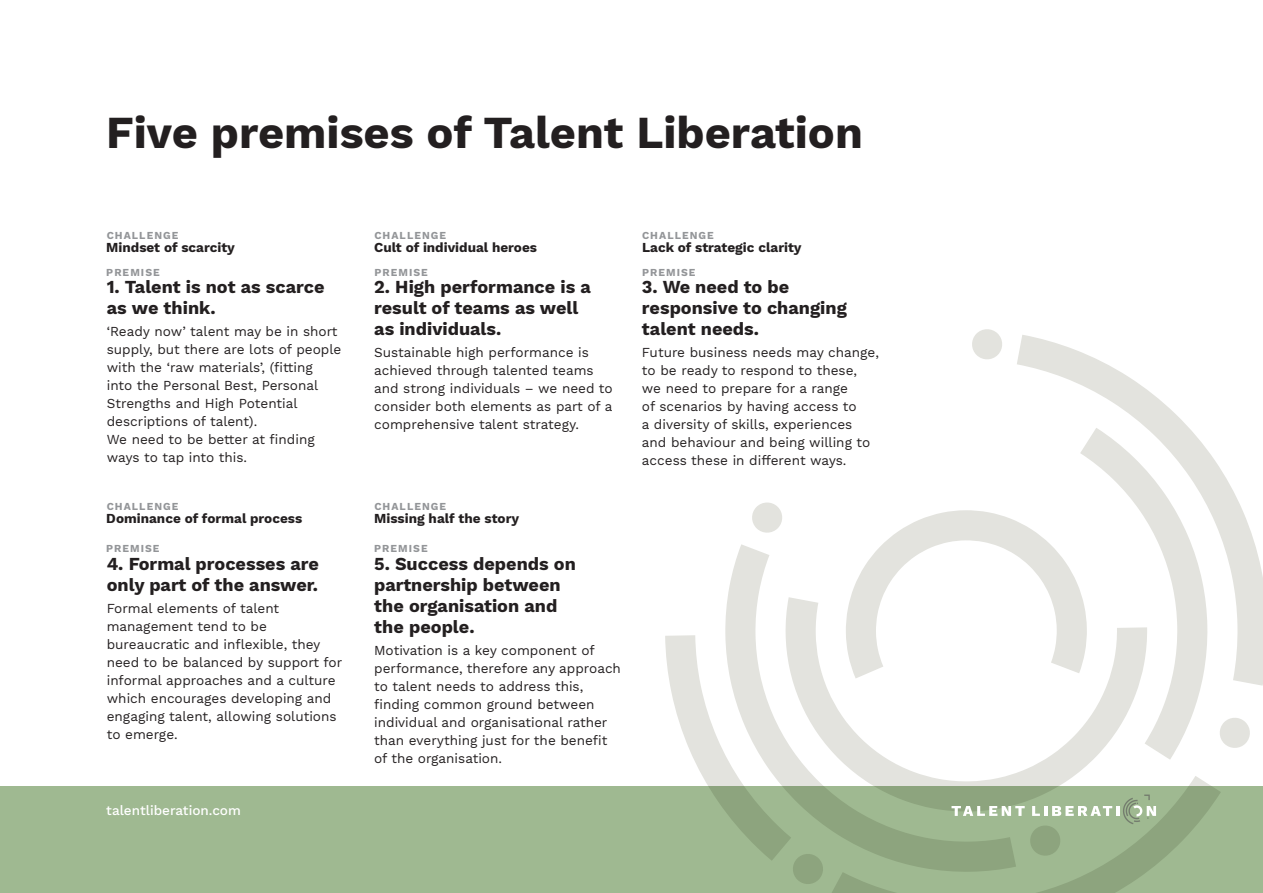
<style>
.page{position:relative;width:1263px;height:893px;background:#fff}
.page>*{position:absolute;margin:0;border:0;box-sizing:border-box;transform-origin:0 0}
.t1{font:700 45px "Work Sans";color:#231f20}
.sub_title{font:700 18px/21px "Work Sans";color:#231f20}
.t2{font:13.5px/18px "Work Sans";color:#231f20}
.body___bold{font:700 13.5px "Work Sans";color:#231f20}
.t3{font:500 13.5px "Work Sans";color:#fff}
.resources{font:700 10.5px "Work Sans";letter-spacing:.1em;color:#939598}
</style>
<div class="page">
<svg style="left:665px;top:335px;width:598px;height:452px"></svg>
<svg style="left:725px;top:428px;width:482px;height:359px"></svg>
<svg style="left:785px;top:597px;width:362px;height:190px"></svg>
<svg style="left:846px;top:510px;width:241px;height:168px"></svg>
<svg style="left:750px;top:501px;width:34px;height:33px"></svg>
<svg style="left:1218px;top:716px;width:33px;height:33px"></svg>
<svg style="left:970px;top:329px;width:34px;height:32px"></svg>
<div style="left:0;top:787px;width:1263px;height:106px;background:#9fb991"></div>
<svg style="left:951px;top:794px;width:205px;height:63px"></svg>
<p class="t1" style="left:106px;top:107px;width:758px">Five premises of Talent Liberation</p>
<p class="resources" style="left:107px;top:229px;width:73px">CHALLENGE</p>
<p class="resources" style="left:374px;top:229px;width:73px">CHALLENGE</p>
<p class="resources" style="left:642px;top:229px;width:73px">CHALLENGE</p>
<p class="body___bold" style="left:106px;top:239px;width:130px">Mindset of scarcity</p>
<p class="sub_title" style="left:107px;top:277px;width:219px">1. Talent is not as scarce as we think.</p>
<p class="t2" style="left:107px;top:323px;width:236px">‘Ready now’ talent may be in short supply, but there are lots of people with the ‘raw materials’, (fitting into the Personal Best, Personal<br>Strengths and High Potential descriptions of talent).<br>We need to be better at finding ways to tap into this.</p>
<p class="resources" style="left:106px;top:266px;width:55px">PREMISE</p>
<p class="body___bold" style="left:374px;top:239px;width:164px">Cult of individual heroes</p>
<p class="sub_title" style="left:374px;top:277px;width:218px">2. High performance is a result of teams as well as individuals.</p>
<p class="t2" style="left:374px;top:344px;width:240px">Sustainable high performance is achieved through talented teams and strong individuals – we need to consider both elements as part of a comprehensive talent strategy.</p>
<p class="resources" style="left:374px;top:266px;width:55px">PREMISE</p>
<p class="body___bold" style="left:642px;top:239px;width:161px">Lack of strategic clarity</p>
<p class="sub_title" style="left:642px;top:277px;width:206px">3. We need to be responsive to changing talent needs.</p>
<p class="t2" style="left:642px;top:344px;width:239px">Future business needs may change, to be ready to respond to these, we need to prepare for a range<br>of scenarios by having access to<br>a diversity of skills, experiences and behaviour and being willing to access these in different ways.</p>
<p class="resources" style="left:642px;top:266px;width:55px">PREMISE</p>
<p class="resources" style="left:107px;top:500px;width:73px">CHALLENGE</p>
<p class="resources" style="left:374px;top:500px;width:73px">CHALLENGE</p>
<p class="body___bold" style="left:106px;top:510px;width:198px">Dominance of formal process</p>
<p class="sub_title" style="left:107px;top:554px;width:214px">4. Formal processes are only part of the answer.</p>
<p class="t2" style="left:107px;top:600px;width:237px">Formal elements of talent management tend to be bureaucratic and inflexible, they need to be balanced by support for informal approaches and a culture which encourages developing and engaging talent, allowing solutions to emerge.</p>
<p class="resources" style="left:106px;top:543px;width:55px">PREMISE</p>
<p class="body___bold" style="left:374px;top:510px;width:146px">Missing half the story</p>
<p class="sub_title" style="left:374px;top:554px;width:203px">5. Success depends on partnership between the organisation and the people.</p>
<p class="t2" style="left:374px;top:642px;width:248px">Motivation is a key component of performance, therefore any approach to talent needs to address this, finding common ground between individual and organisational rather than everything just for the benefit of the organisation.</p>
<p class="resources" style="left:374px;top:543px;width:55px">PREMISE</p>
<p class="t3" style="left:106px;top:802px;width:136px">talentliberation.com</p>
</div>
